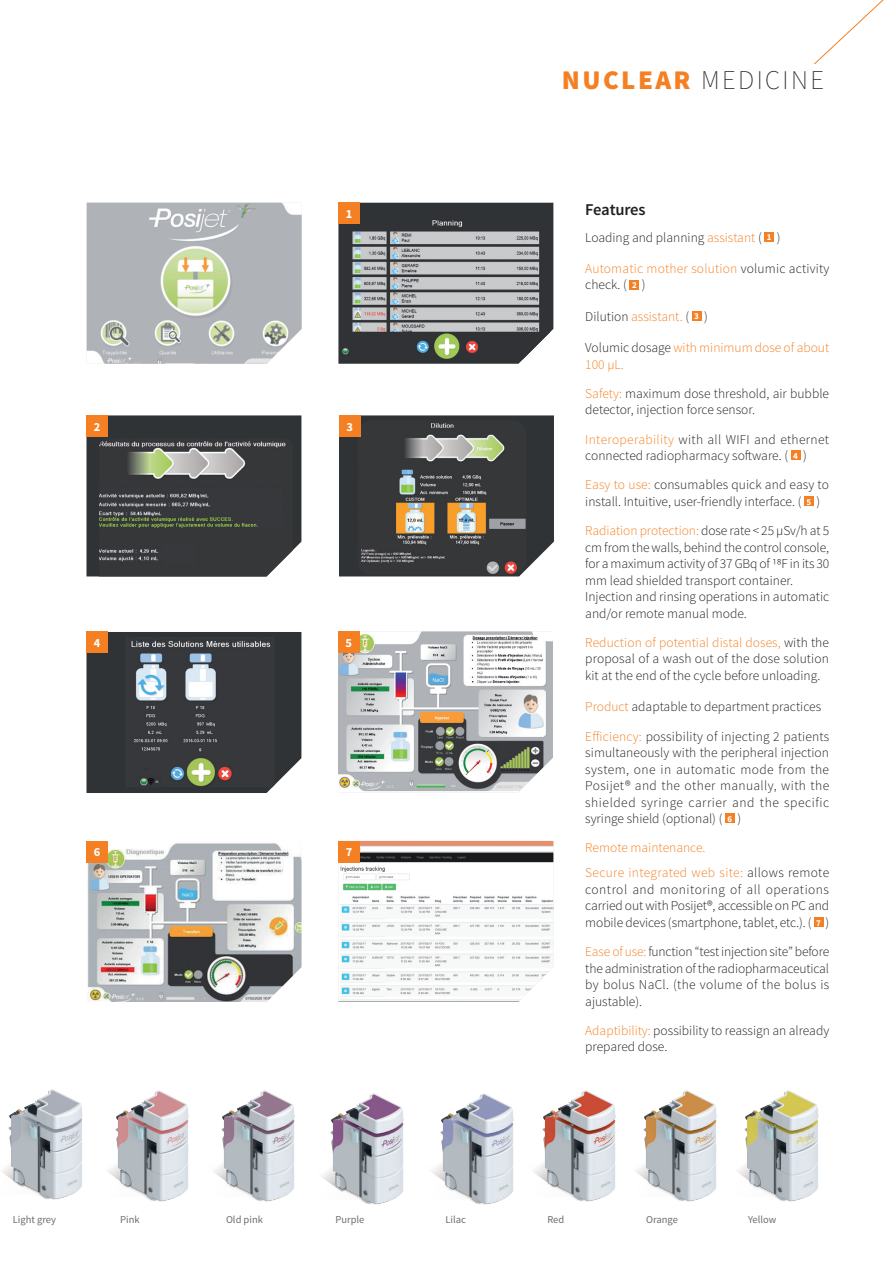
<style>
.page{position:relative;width:893px;height:1263px;background:#fff}
.page>*{position:absolute;margin:0;border:0;box-sizing:border-box;transform-origin:0 0}
.t1{font:200 27px "Source Sans Pro";letter-spacing:.09em;color:#231f20}
.t2{font:600 16.5px "Source Sans Pro";letter-spacing:-.015em;color:#231f20}
.t3{font:300 13.5px/16.5px "Source Sans Pro";color:#231f20}
.t4{font:300 13.5px/16.5px "Source Sans Pro";letter-spacing:.01em;color:#f58023}
.t5{font:700 12.45px "Source Sans Pro";color:#fff}
.t6{font:10.5px "Source Sans Pro";color:#6c6d70}
.s1{font-weight:900;color:#f58023}
.s2{color:#f58023}
.s3{font-weight:700;font-size:9px;color:#fff}
.s4{color:#231f20}
</style>
<div class="page">
<div style="left:764px;top:232px;width:10px;height:10px;background:#f58023"></div>
<div style="left:630px;top:280px;width:9px;height:9px;background:#f58023"></div>
<div style="left:692px;top:311px;width:9px;height:10px;background:#f58023"></div>
<div style="left:791px;top:451px;width:9px;height:9px;background:#f58023"></div>
<div style="left:804px;top:496px;width:10px;height:10px;background:#f58023"></div>
<div style="left:725px;top:814px;width:10px;height:9px;background:#f58023"></div>
<div style="left:814px;top:917px;width:9px;height:10px;background:#f58023"></div>
<svg style="left:813px;top:0;width:71px;height:64px"></svg>
<svg style="left:339px;top:415px;width:215px;height:161px;background:#414345"></svg>
<img style="left:358px;top:420px;width:168px;height:155px">
<div style="left:339px;top:415px;width:21px;height:22px;background:#f58023"></div>
<div style="left:86px;top:632px;width:215px;height:161px;background:#303335"></div>
<img style="left:125px;top:637px;width:150px;height:150px">
<div style="left:86px;top:631px;width:22px;height:22px;background:#f58023"></div>
<img style="left:338px;top:631px;width:215px;height:161px">
<div style="left:338px;top:631px;width:21px;height:22px;background:#f58023"></div>
<img style="left:338px;top:841px;width:215px;height:161px">
<div style="left:338px;top:841px;width:22px;height:21px;background:#f58023"></div>
<img style="left:87px;top:203px;width:215px;height:161px">
<svg style="left:338px;top:203px;width:215px;height:161px;background:#404345"></svg>
<img style="left:341px;top:216px;width:209px;height:143px">
<div style="left:338px;top:203px;width:22px;height:21px;background:#f58023"></div>
<svg style="left:86px;top:415px;width:215px;height:161px;background:#3b3d3f"></svg>
<img style="left:99px;top:438px;width:194px;height:138px">
<div style="left:86px;top:415px;width:22px;height:22px;background:#f58023"></div>
<img style="left:87px;top:843px;width:215px;height:159px">
<div style="left:87px;top:841px;width:21px;height:21px;background:#f58023"></div>
<img style="left:2px;top:1089px;width:81px;height:111px">
<img style="left:108px;top:1090px;width:81px;height:112px">
<img style="left:214px;top:1090px;width:81px;height:112px">
<img style="left:322px;top:1093px;width:82px;height:112px">
<img style="left:432px;top:1093px;width:82px;height:112px">
<img style="left:534px;top:1090px;width:82px;height:112px">
<img style="left:636px;top:1090px;width:81px;height:112px">
<img style="left:738px;top:1090px;width:81px;height:112px">
<p class="t5" style="left:94px;top:419px;width:8px">2</p>
<p class="t5" style="left:346px;top:206px;width:8px">1</p>
<p class="t5" style="left:346px;top:419px;width:8px">3</p>
<p class="t5" style="left:94px;top:635px;width:8px">4</p>
<p class="t5" style="left:345px;top:635px;width:8px">5</p>
<p class="t5" style="left:94px;top:844px;width:8px">6</p>
<p class="t5" style="left:346px;top:844px;width:8px">7</p>
<h1 class="t1" style="left:562px;top:64px;width:264px"><span class="s1">NUCLEAR</span> MEDICINE</h1>
<p class="t2" style="left:585px;top:199px;width:62px">Features</p>
<p class="t3" style="left:585px;top:229px;width:197px">Loading and planning <span class="s2">assistant</span> ( <span class="s3">1</span> )</p>
<p class="t4" style="left:585px;top:260px;width:246px">Automatic mother solution <span class="s4">volumic activity check. (</span> <span class="s3">2</span> <span class="s4">)</span></p>
<p class="t3" style="left:585px;top:308px;width:124px">Dilution <span class="s2">assistant.</span> ( <span class="s3">3</span> )</p>
<p class="t4" style="left:585px;top:340px;width:245px"><span class="s4">Volumic dosage</span> with minimum dose of about<br>100 µL.</p>
<p class="t3" style="left:585px;top:385px;width:245px"><span class="s2">Safety:</span> maximum dose threshold, air bubble detector, injection force sensor.</p>
<p class="t3" style="left:585px;top:431px;width:245px"><span class="s2">Interoperability</span> with all WIFI and ethernet connected radiopharmacy software. ( <span class="s3">4</span> )</p>
<p class="t3" style="left:585px;top:477px;width:245px"><span class="s2">Easy to use:</span> consumables quick and easy to install. Intuitive, user-friendly interface. ( <span class="s3">5</span> )</p>
<p class="t3" style="left:585px;top:523px;width:245px"><span class="s2">Radiation protection:</span> dose rate &lt; 25 µSv/h at 5 cm from the walls, behind the control console, for a maximum activity of 37 GBq of 18F in its 30 mm lead shielded transport container.<br>Injection and rinsing operations in automatic and/or remote manual mode.</p>
<p class="t3" style="left:585px;top:634px;width:245px;text-align:justify"><span class="s2">Reduction of potential distal doses,</span> with the proposal of a wash out of the dose solution kit at the end of the cycle before unloading.</p>
<p class="t3" style="left:585px;top:692px;width:245px;line-height:29.2px"><span class="s2">Product</span> adaptable to department practices<br><span class="s2">Efficiency:</span> possibility of injecting 2 patients</p>
<p class="t3" style="left:585px;top:744px;width:245px;text-align:justify">simultaneously with the peripheral injection system, one in automatic mode from the Posijet® and the other manually, with the shielded syringe carrier and the specific syringe shield (optional) ( <span class="s3">6</span> )</p>
<p class="t4" style="left:585px;top:835px;width:245px;line-height:25px">Remote maintenance.<br>Secure integrated web site: <span class="s4">allows remote</span></p>
<p class="t3" style="left:585px;top:881px;width:246px;text-align:justify">control and monitoring of all operations carried out with Posijet®, accessible on PC and mobile devices (smartphone, tablet, etc.). ( <span class="s3">7</span> )</p>
<p class="t3" style="left:585px;top:943px;width:245px;text-align:justify"><span class="s2">Ease of use:</span> function “test injection site” before the administration of the radiopharmaceutical by bolus NaCl. (the volume of the bolus is ajustable).</p>
<p class="t3" style="left:585px;top:1022px;width:245px"><span class="s2">Adaptibility:</span> possibility to reassign an already prepared dose.</p>
<p class="t6" style="left:13px;top:1213px;width:45px">Light grey</p>
<p class="t6" style="left:120px;top:1213px;width:21px">Pink</p>
<p class="t6" style="left:226px;top:1213px;width:38px">Old pink</p>
<p class="t6" style="left:335px;top:1213px;width:31px">Purple</p>
<p class="t6" style="left:445px;top:1213px;width:22px">Lilac</p>
<p class="t6" style="left:547px;top:1213px;width:18px">Red</p>
<p class="t6" style="left:646px;top:1213px;width:33px">Orange</p>
<p class="t6" style="left:748px;top:1213px;width:30px">Yellow</p>
</div>
